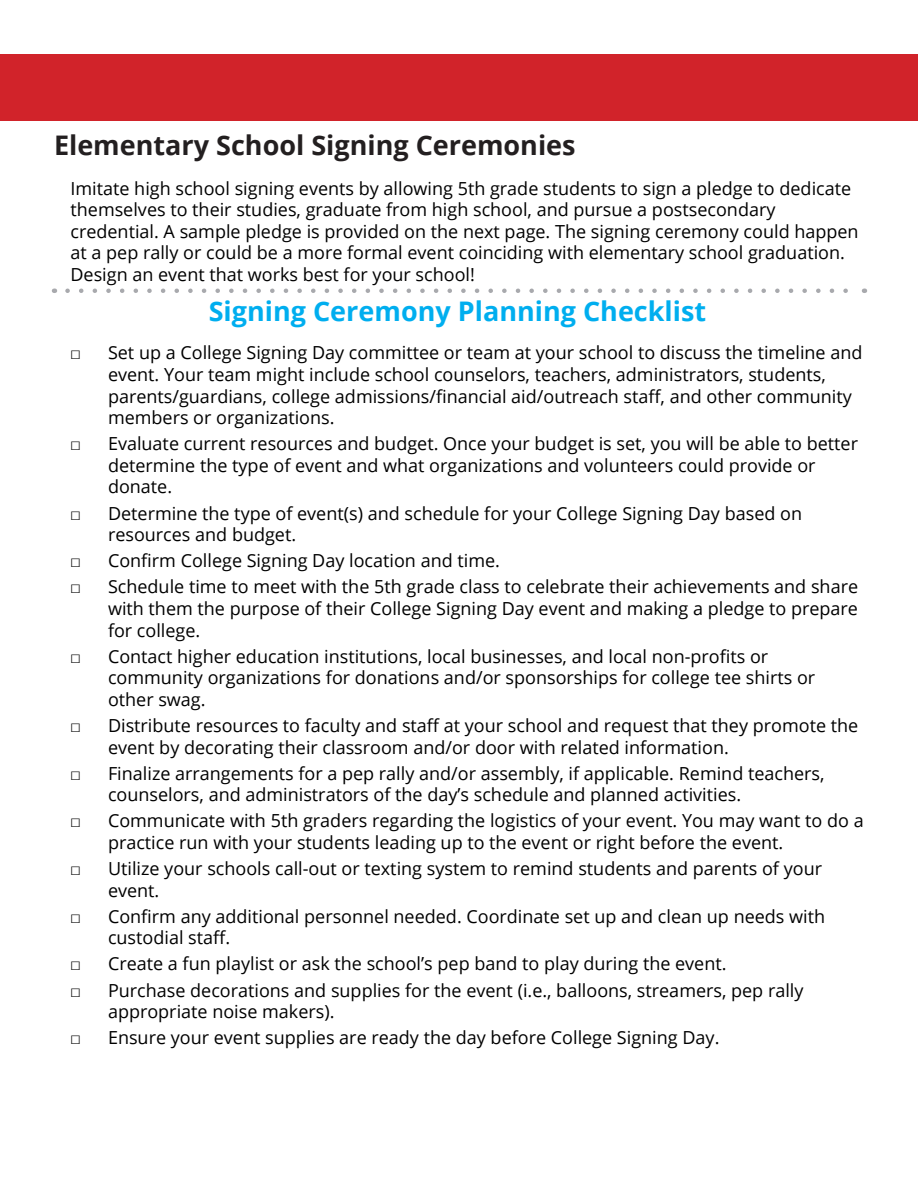
<style>
.page{position:relative;width:918px;height:1188px;background:#fff}
.page>*{position:absolute;margin:0;border:0;box-sizing:border-box;transform-origin:0 0}
.t1{font:700 27px "Open Sans";color:#231f20}
.t2{font:700 27px "Open Sans";color:#00aeef}
.Paragraph_Style_1{font:18px/21.6px "Open Sans";color:#000}
.s1{font-family:"Franklin Gothic";font-weight:500}
</style>
<div class="page">
<div style="left:0;top:54px;width:918px;height:67px;background:#d1232a"></div>
<svg style="left:68px;top:289px;width:780px;height:4px"></svg>
<p class="t1" style="left:54px;top:126px;width:523px">Elementary School Signing Ceremonies</p>
<p class="Paragraph_Style_1" style="left:70px;top:177px;width:790px">Imitate high school signing events by allowing 5th grade students to sign a pledge to dedicate themselves to their studies, graduate from high school, and pursue a postsecondary credential. A sample pledge is provided on the next page. The signing ceremony could happen at a pep rally or could be a more formal event coinciding with elementary school graduation.<br>Design an event that works best for your school!</p>
<p class="t2" style="left:209px;top:292px;width:499px">Signing Ceremony Planning Checklist</p>
<p class="Paragraph_Style_1" style="left:108px;top:342px;width:756px;text-indent:-38px"><span class="s1">□</span> Set up a College Signing Day committee or team at your school to discuss the timeline and event. Your team might include school counselors, teachers, administrators, students, parents/guardians, college admissions/financial aid/outreach staff, and other community members or organizations.</p>
<p class="Paragraph_Style_1" style="left:108px;top:432px;width:752px;text-indent:-38px"><span class="s1">□</span> Evaluate current resources and budget. Once your budget is set, you will be able to better determine the type of event and what organizations and volunteers could provide or donate.</p>
<p class="Paragraph_Style_1" style="left:108px;top:502px;width:696px;text-indent:-38px"><span class="s1">□</span> Determine the type of event(s) and schedule for your College Signing Day based on resources and budget.</p>
<p class="Paragraph_Style_1" style="left:70px;top:549px;width:431px"><span class="s1">□</span> Confirm College Signing Day location and time.</p>
<p class="Paragraph_Style_1" style="left:108px;top:576px;width:752px;text-align:justify;text-indent:-38px"><span class="s1">□</span> Schedule time to meet with the 5th grade class to celebrate their achievements and share with them the purpose of their College Signing Day event and making a pledge to prepare for college.</p>
<p class="Paragraph_Style_1" style="left:108px;top:645px;width:709px;text-indent:-38px"><span class="s1">□</span> Contact higher education institutions, local businesses, and local non-profits or community organizations for donations and/or sponsorships for college tee shirts or other swag.</p>
<p class="Paragraph_Style_1" style="left:108px;top:714px;width:752px;text-indent:-38px"><span class="s1">□</span> Distribute resources to faculty and staff at your school and request that they promote the event by decorating their classroom and/or door with related information.</p>
<p class="Paragraph_Style_1" style="left:108px;top:762px;width:718px;text-indent:-38px"><span class="s1">□</span> Finalize arrangements for a pep rally and/or assembly, if applicable. Remind teachers, counselors, and administrators of the day’s schedule and planned activities.</p>
<p class="Paragraph_Style_1" style="left:108px;top:810px;width:757px;text-indent:-38px"><span class="s1">□</span> Communicate with 5th graders regarding the logistics of your event. You may want to do a practice run with your students leading up to the event or right before the event.</p>
<p class="Paragraph_Style_1" style="left:108px;top:857px;width:716px;text-indent:-38px"><span class="s1">□</span> Utilize your schools call-out or texting system to remind students and parents of your event.</p>
<p class="Paragraph_Style_1" style="left:108px;top:905px;width:719px;text-indent:-38px"><span class="s1">□</span> Confirm any additional personnel needed. Coordinate set up and clean up needs with custodial staff.</p>
<p class="Paragraph_Style_1" style="left:70px;top:953px;width:658px"><span class="s1">□</span> Create a fun playlist or ask the school’s pep band to play during the event.</p>
<p class="Paragraph_Style_1" style="left:108px;top:979px;width:697px;text-indent:-38px"><span class="s1">□</span> Purchase decorations and supplies for the event (i.e., balloons, streamers, pep rally appropriate noise makers).</p>
<p class="Paragraph_Style_1" style="left:70px;top:1026px;width:651px"><span class="s1">□</span> Ensure your event supplies are ready the day before College Signing Day.</p>
</div>
